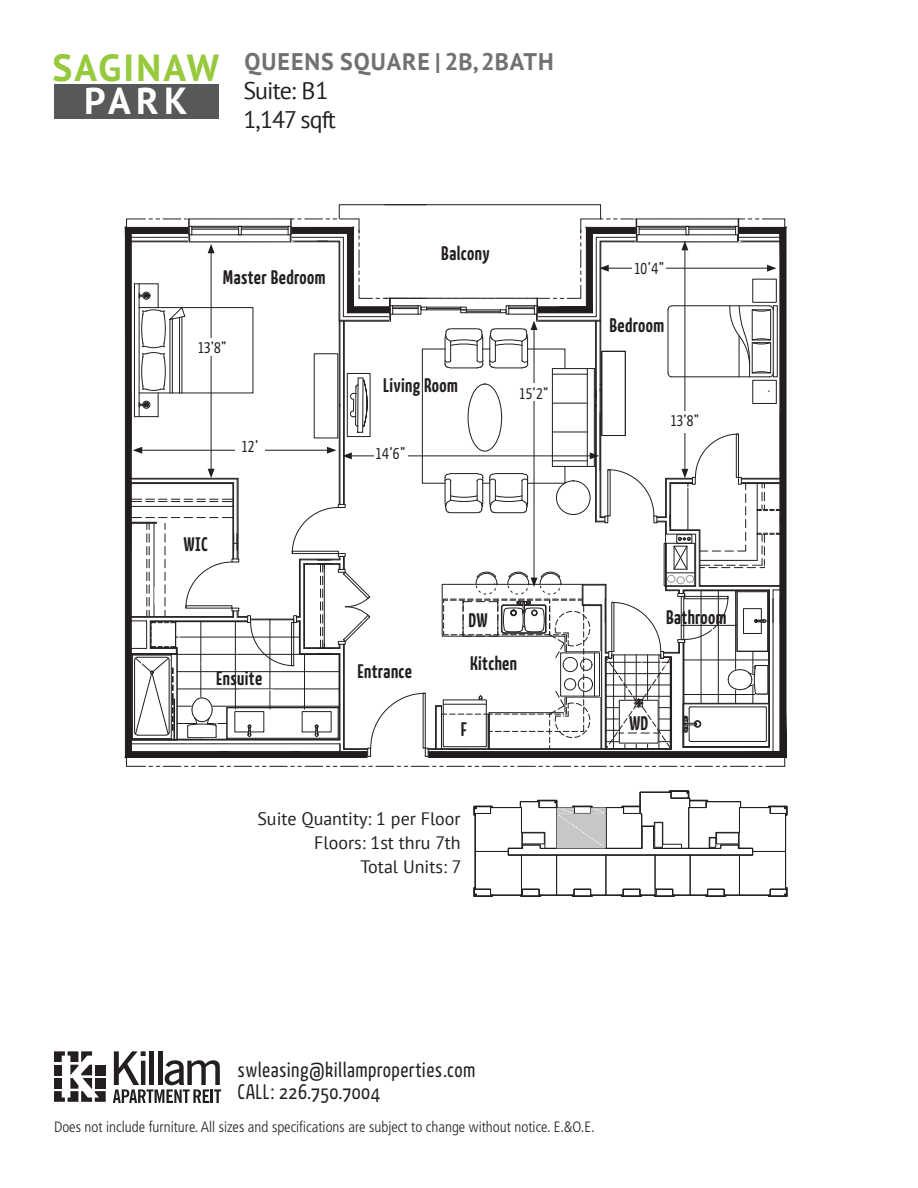
<style>
.page{position:relative;width:918px;height:1188px;background:#fff}
.page>*{position:absolute;margin:0;border:0;box-sizing:border-box;transform-origin:0 0}
.t1{font:700 37.65px "PT Sans";letter-spacing:.06em;color:#96c93c}
.t2{font:700 37.65px "PT Sans";color:#fff}
.t3{font:700 24px "PT Sans";letter-spacing:.04em;color:#707171}
.t4{font:24px/28.8px "PT Sans";letter-spacing:-.04em;color:#231f20}
.t5{font:21px/22.2px "Kava Pro";letter-spacing:.02em;color:#231f20}
.t6{font:700 19.65px "Kava Pro";letter-spacing:.02em;color:#231f20}
.t7{font:18px/24px "PT Sans";color:#231f20;text-align:right}
.t8{font:15.75px "Kava Pro";color:#231f20}
.t9{font:15.3px "Kava Pro";color:#231f20}
.t10{font:300 condensed 15px "Frutiger";color:#231f20}
</style>
<div class="page">
<svg style="left:54px;top:1051px;width:52px;height:51px"></svg>
<div style="left:95px;top:1065px;width:11px;height:10px;background:#231f20"></div>
<svg style="left:113px;top:1051px;width:108px;height:52px"></svg>
<div style="left:54px;top:85px;width:165px;height:34px;background:#57585a"></div>
<div style="left:339px;top:204px;width:262px;height:15px;border:1px solid #231f20"></div>
<hr style="left:385px;top:204px;width:41px;height:1px;background:#231f20">
<svg style="left:474px;top:791px;width:313px;height:106px"></svg>
<svg style="left:126px;top:218px;width:660px;height:549px"></svg>
<div style="left:665px;top:411px;width:40px;height:21px;background:#fff"></div>
<div style="left:197px;top:338px;width:30px;height:17px;background:#fff"></div>
<div style="left:519px;top:383px;width:30px;height:18px;background:#fff"></div>
<div style="left:235px;top:440px;width:30px;height:22px;background:#fff"></div>
<div style="left:374px;top:447px;width:33px;height:21px;background:#fff"></div>
<h1 class="t1" style="left:52px;top:43px;width:168px">SAGINAW</h1>
<h1 class="t2" style="left:84px;top:76px;width:105px">PARK</h1>
<h2 class="t3" style="left:244px;top:46px;width:311px">QUEENS SQUARE | 2B, 2BATH</h2>
<h2 class="t4" style="left:244px;top:76px;width:94px">Suite: B1<br>1,147 sqft</h2>
<h3 class="t6" style="left:441px;top:240px;width:50px">Balcony</h3>
<h3 class="t6" style="left:223px;top:265px;width:104px">Master Bedroom</h3>
<p class="t9" style="left:198px;top:338px;width:30px">13’8”</p>
<h3 class="t6" style="left:184px;top:532px;width:26px">WIC</h3>
<p class="t8" style="left:242px;top:437px;width:18px">12’</p>
<h3 class="t6" style="left:216px;top:666px;width:48px">Ensuite</h3>
<h3 class="t6" style="left:383px;top:372px;width:76px">Living Room</h3>
<p class="t8" style="left:376px;top:444px;width:31px">14’6”</p>
<p class="t9" style="left:520px;top:384px;width:30px">15’2”</p>
<h3 class="t6" style="left:358px;top:659px;width:56px">Entrance</h3>
<h3 class="t6" style="left:469px;top:608px;width:21px">DW</h3>
<h3 class="t6" style="left:470px;top:651px;width:48px">Kitchen</h3>
<h3 class="t6" style="left:461px;top:716px;width:8px">F</h3>
<p class="t7" style="left:257px;top:806px;width:206px">Suite Quantity: 1 per Floor<br>Floors: 1st thru 7th<br>Total Units: 7</p>
<p class="t8" style="left:635px;top:258px;width:31px">10’4”</p>
<h3 class="t6" style="left:609px;top:313px;width:56px">Bedroom</h3>
<p class="t9" style="left:671px;top:411px;width:30px">13’8”</p>
<h3 class="t6" style="left:666px;top:604px;width:62px">Bathroom</h3>
<h3 class="t6" style="left:629px;top:710px;width:21px">WD</h3>
<h3 class="t5" style="left:238px;top:1058px;width:239px">swleasing@killamproperties.com<br>CALL: 226.750.7004</h3>
<p class="t10" style="left:54px;top:1118px;width:542px">Does not include furniture. All sizes and specifications are subject to change without notice. E.&amp;O.E.</p>
</div>
